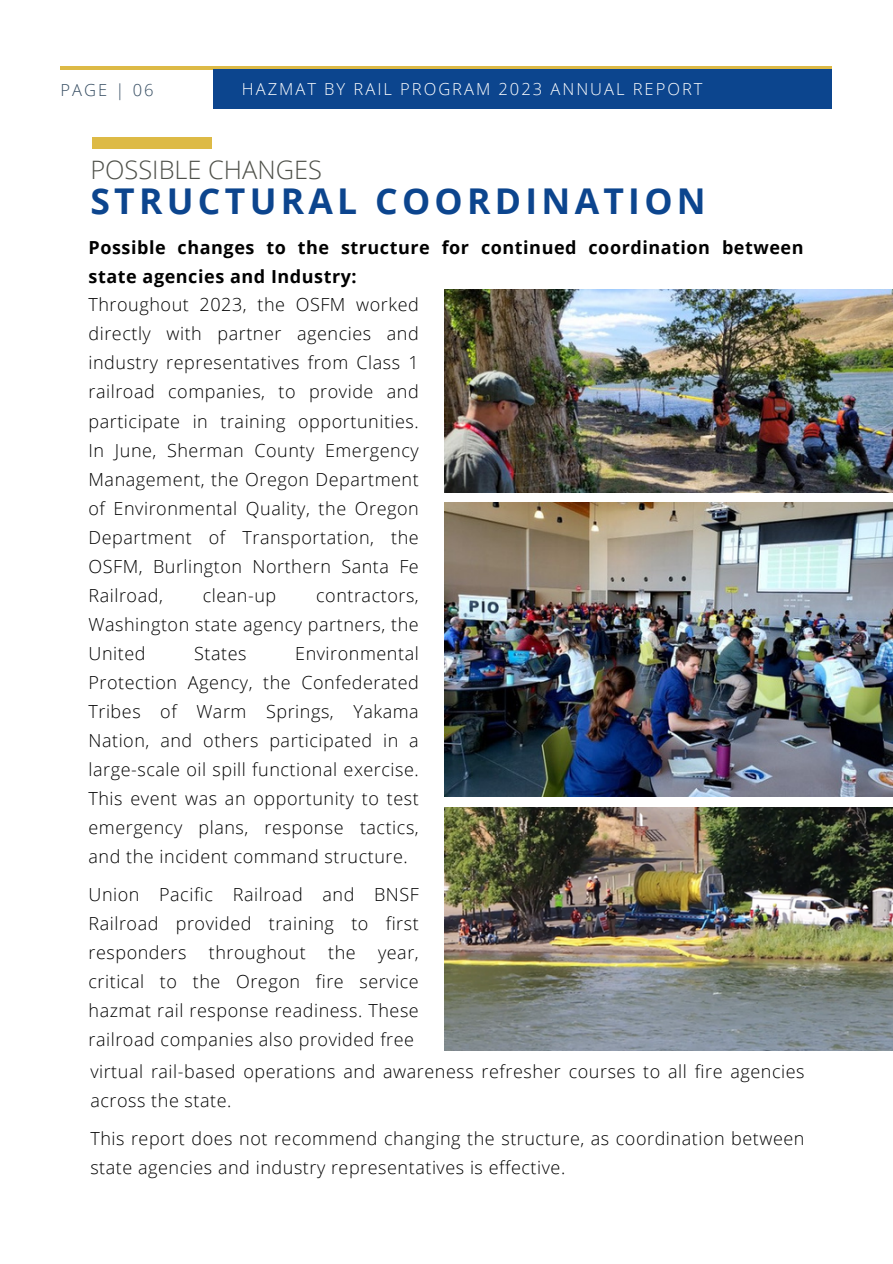
<style>
.page{position:relative;width:893px;height:1264px;background:#fff}
.page>*{position:absolute;margin:0;border:0;box-sizing:border-box;transform-origin:0 0}
.t1{font:700 35.55px "Open Sans";letter-spacing:.12em;color:#0c458e}
.t2{font:300 25.35px "Open Sans";color:#4e5049}
.t3{font:300 18px/29px "Open Sans";letter-spacing:.03em;color:#000;text-align:justify}
.t4{font:700 18px/29px "Open Sans";letter-spacing:.03em;color:#000}
.t5{font:300 16.5px "Open Sans";letter-spacing:.12em;color:#fff}
.t6{font:300 16.5px "Open Sans";letter-spacing:.12em;color:#364d62}
</style>
<div class="page">
<svg style="left:61px;top:66px;width:770px;height:4px;fill:#ddba46"></svg>
<div style="left:213px;top:70px;width:618px;height:39px;background:#0c458e"></div>
<div style="left:92px;top:137px;width:119px;height:11px;background:#ddba46"></div>
<img style="left:444px;top:290px;width:448px;height:202px">
<img style="left:444px;top:502px;width:448px;height:295px">
<img style="left:444px;top:807px;width:448px;height:243px">
<p class="t6" style="left:61px;top:79px;width:94px">PAGE | 06</p>
<p class="t5" style="left:242px;top:77px;width:462px">HAZMAT BY RAIL PROGRAM 2023 ANNUAL REPORT</p>
<p class="t2" style="left:90px;top:152px;width:233px">POSSIBLE CHANGES</p>
<p class="t1" style="left:90px;top:176px;width:617px">STRUCTURAL COORDINATION</p>
<p class="t4" style="left:89px;top:232px;width:716px">Possible changes to the structure for continued coordination between state agencies and Industry:</p>
<p class="t3" style="left:88px;top:290px;width:332px">Throughout 2023, the OSFM worked directly with partner agencies and industry representatives from Class 1 railroad companies, to provide and participate in training opportunities.<br>In June, Sherman County Emergency Management, the Oregon Department of Environmental Quality, the Oregon Department of Transportation, the OSFM, Burlington Northern Santa Fe Railroad,</p>
<p class="t3" style="left:203px;top:580px;width:75px">clean-up</p>
<p class="t3" style="left:88px;top:580px;width:332px;text-indent:227px">contractors, Washington state agency partners, the United</p>
<p class="t3" style="left:88px;top:638px;width:332px;text-indent:207px">Environmental Protection Agency, the Confederated Tribes of Warm Springs, Yakama Nation, and others participated in a large-scale oil spill functional exercise.<br>This event was an opportunity to test emergency plans, response tactics, and the incident command structure.</p>
<p class="t3" style="left:88px;top:879px;width:332px">Union Pacific Railroad and BNSF Railroad provided training to first responders throughout the year, critical to the Oregon fire service hazmat rail response readiness. These railroad companies also provided free</p>
<p class="t3" style="left:90px;top:1056px;width:715px">virtual rail-based operations and awareness refresher courses to all fire agencies across the state.</p>
<p class="t3" style="left:90px;top:1123px;width:715px">This report does not recommend changing the structure, as coordination between state agencies and industry representatives is effective.</p>
<p class="t3" style="left:194px;top:638px;width:54px">States</p>
</div>
